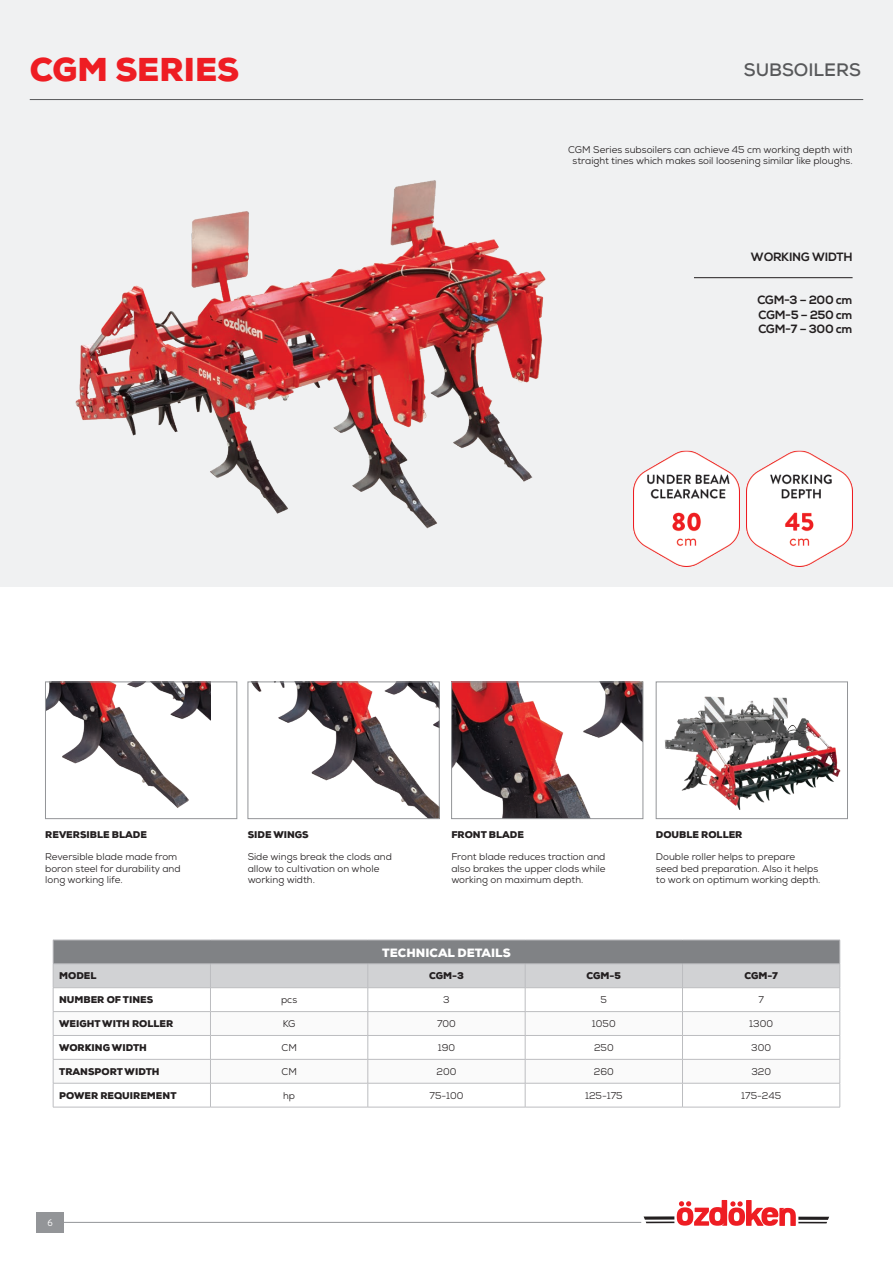
<style>
.page{position:relative;width:893px;height:1263px;background:#fff}
.page>*{position:absolute;margin:0;border:0;box-sizing:border-box;transform-origin:0 0}
.t1{font:900 33px "Nexa";color:#ee1d23}
.t2{font:700 18px "Nexa";color:#57585a}
.t3{font:700 12px/14.4px "Nexa";color:#231f20;text-align:justify}
.t4{font:900 12px "Nexa";color:#fff}
.t5{font:9.75px/11.7px "Nexa";color:#231f20}
.t6{font:900 9.75px "Nexa";color:#231f20}
.t7{font:9.75px "Brandon Grotesque";color:#fff}
</style>
<div class="page">
<div style="left:0;top:0;width:893px;height:587px;background:#f0f1f2"></div>
<hr style="left:30px;top:99px;width:833px;height:1px;background:#57585a">
<hr style="left:64px;top:1222px;width:577px;height:1px;background:#939598">
<div style="left:36px;top:1212px;width:28px;height:20px;background:#939598"></div>
<svg style="left:644px;top:1200px;width:185px;height:26px"></svg>
<img style="left:75px;top:180px;width:471px;height:349px">
<hr style="left:694px;top:277px;width:159px;height:1px;background:#231f20">
<img style="left:634px;top:451px;width:106px;height:116px">
<img style="left:746px;top:451px;width:107px;height:116px">
<img style="left:47px;top:684px;width:163px;height:124px">
<div style="left:45px;top:682px;width:192px;height:137px;border:1px solid #939598"></div>
<img style="left:252px;top:684px;width:185px;height:133px">
<div style="left:248px;top:682px;width:191px;height:137px;border:1px solid #939598"></div>
<img style="left:453px;top:684px;width:188px;height:133px">
<div style="left:451px;top:682px;width:192px;height:137px;border:1px solid #939598"></div>
<img style="left:664px;top:696px;width:177px;height:114px">
<div style="left:656px;top:682px;width:192px;height:137px;border:1px solid #939598"></div>
<hr style="left:53px;top:1107px;width:157px;height:1px;background:#bcbdc0">
<hr style="left:210px;top:1107px;width:158px;height:1px;background:#bcbdc0">
<hr style="left:368px;top:1107px;width:157px;height:1px;background:#bcbdc0">
<hr style="left:525px;top:1107px;width:157px;height:1px;background:#bcbdc0">
<svg style="left:53px;top:940px;width:788px;height:167px"></svg>
<hr style="left:682px;top:987px;width:158px;height:1px;background:#bcbdc0">
<hr style="left:682px;top:1011px;width:158px;height:1px;background:#bcbdc0">
<hr style="left:682px;top:1035px;width:158px;height:1px;background:#bcbdc0">
<hr style="left:682px;top:1059px;width:158px;height:1px;background:#bcbdc0">
<hr style="left:682px;top:1083px;width:158px;height:1px;background:#bcbdc0">
<hr style="left:682px;top:1107px;width:158px;height:1px;background:#bcbdc0">
<h1 class="t1" style="left:30px;top:48px;width:211px">CGM SERIES</h1>
<h2 class="t2" style="left:744px;top:58px;width:119px">SUBSOILERS</h2>
<p class="t5" style="left:568px;top:143px;width:286px;text-align:center">CGM Series subsoilers can achieve 45 cm working depth with straight tines which makes soil loosening similar like ploughs.</p>
<p class="t3" style="left:751px;top:250px;width:103px">WORKING WIDTH</p>
<p class="t3" style="left:757px;top:294px;width:97px">CGM-3 – 200 cm CGM-5 – 250 cm CGM-7 – 300 cm</p>
<p class="t6" style="left:45px;top:828px;width:103px">REVERSIBLE BLADE</p>
<p class="t6" style="left:248px;top:828px;width:63px">SIDE WINGS</p>
<p class="t6" style="left:451px;top:828px;width:74px">FRONT BLADE</p>
<p class="t6" style="left:656px;top:828px;width:88px">DOUBLE ROLLER</p>
<p class="t5" style="left:656px;top:851px;width:166px">Double roller helps to prepare<br>seed bed preparation. Also it helps to work on optimum working depth.</p>
<p class="t5" style="left:45px;top:851px;width:137px">Reversible blade made from boron steel for durability and long working life.</p>
<p class="t5" style="left:248px;top:851px;width:146px">Side wings break the clods and allow to cultivation on whole working width.</p>
<p class="t5" style="left:451px;top:851px;width:156px;text-align:justify">Front blade reduces traction and also brakes the upper clods while working on maximum depth.</p>
<p class="t4" style="left:382px;top:945px;width:130px">TECHNICAL DETAILS</p>
<p class="t6" style="left:59px;top:969px;width:39px">MODEL</p>
<p class="t6" style="left:429px;top:969px;width:36px">CGM-3</p>
<p class="t6" style="left:587px;top:969px;width:36px">CGM-5</p>
<p class="t6" style="left:744px;top:969px;width:35px">CGM-7</p>
<p class="t6" style="left:59px;top:993px;width:96px">NUMBER OF TINES</p>
<p class="t5" style="left:281px;top:994px;width:18px">pcs</p>
<p class="t5" style="left:443px;top:994px;width:8px">3</p>
<p class="t5" style="left:601px;top:994px;width:8px">5</p>
<p class="t5" style="left:758px;top:994px;width:7px">7</p>
<p class="t6" style="left:59px;top:1017px;width:116px">WEIGHT WITH ROLLER</p>
<p class="t5" style="left:283px;top:1018px;width:14px">KG</p>
<p class="t5" style="left:437px;top:1018px;width:20px">700</p>
<p class="t5" style="left:592px;top:1018px;width:25px">1050</p>
<p class="t5" style="left:749px;top:1018px;width:25px">1300</p>
<p class="t6" style="left:59px;top:1041px;width:89px">WORKING WIDTH</p>
<p class="t5" style="left:281px;top:1041px;width:17px">CM</p>
<p class="t5" style="left:438px;top:1041px;width:19px">190</p>
<p class="t5" style="left:594px;top:1041px;width:21px">250</p>
<p class="t5" style="left:751px;top:1041px;width:21px">300</p>
<p class="t6" style="left:59px;top:1065px;width:102px">TRANSPORT WIDTH</p>
<p class="t5" style="left:281px;top:1065px;width:17px">CM</p>
<p class="t5" style="left:437px;top:1065px;width:21px">200</p>
<p class="t5" style="left:594px;top:1065px;width:21px">260</p>
<p class="t5" style="left:751px;top:1065px;width:21px">320</p>
<p class="t6" style="left:59px;top:1089px;width:119px">POWER REQUIREMENT</p>
<p class="t5" style="left:283px;top:1089px;width:13px">hp</p>
<p class="t5" style="left:430px;top:1089px;width:35px">75-100</p>
<p class="t5" style="left:585px;top:1089px;width:39px">125-175</p>
<p class="t5" style="left:741px;top:1089px;width:41px">175-245</p>
<p class="t7" style="left:47px;top:1216px;width:7px">6</p>
</div>
